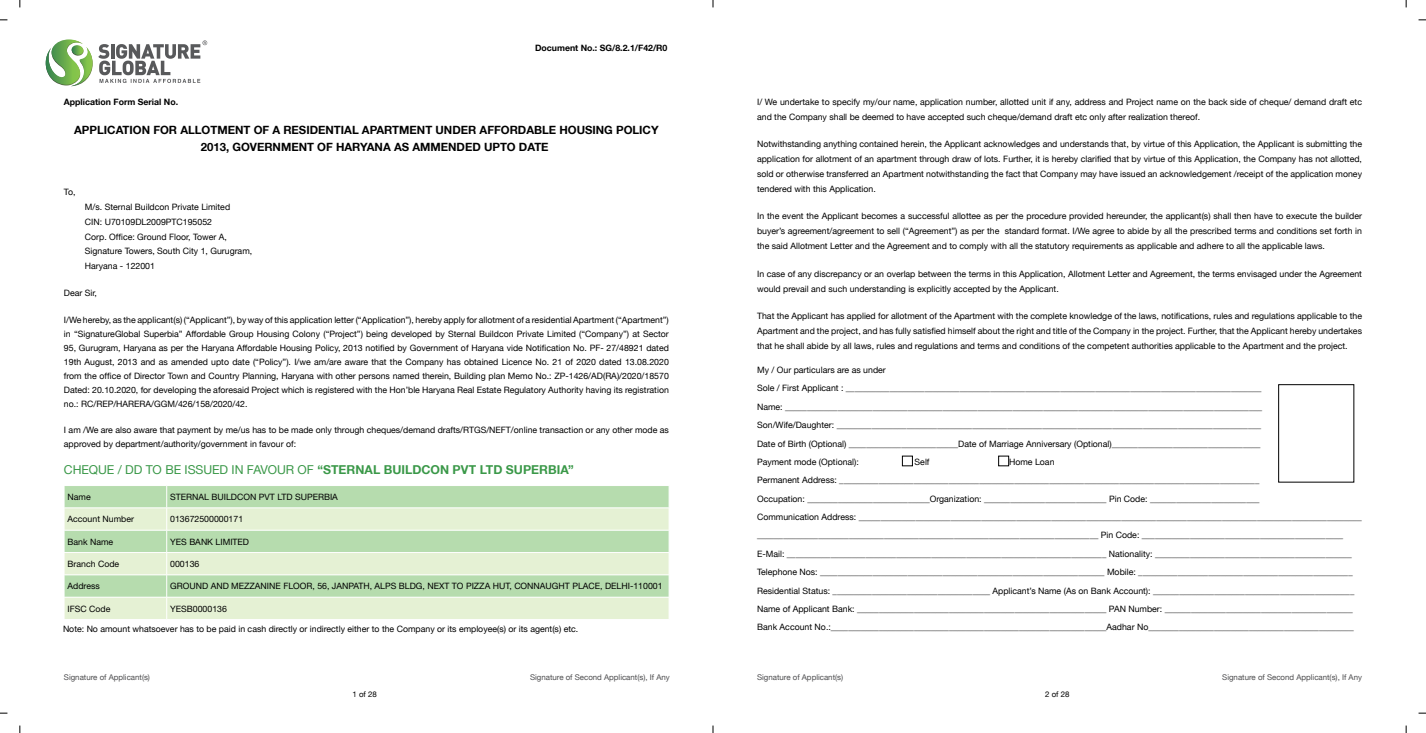
<style>
.page{position:relative;width:1426px;height:733px;background:#fff}
.page>*{position:absolute;margin:0;border:0;box-sizing:border-box;transform-origin:0 0}
.t1{font:700 12.25px "Helvetica Neue LT";color:#3a9848}
.t2{font:700 11.38px/16.6px "Helvetica Neue LT";color:#000}
.t3{font:8.75px/18.4px "Helvetica Neue LT";color:#000}
.t4{font:8.75px "Helvetica Neue";color:#000}
.t5{font:700 8.75px "Helvetica Neue LT";color:#000}
.t6{font:7.88px "Helvetica Neue LT";color:#4d4d4f}
.t7{font:7.88px "Helvetica Neue LT";color:#000}
.s1{font-weight:400}
</style>
<div class="page">
<svg style="left:46px;top:39px;width:161px;height:47px"></svg>
<div style="left:1278px;top:384px;width:76px;height:98px;border:1px solid #000"></div>
<div style="left:902px;top:456px;width:10px;height:10px;border:1px solid #000"></div>
<div style="left:998px;top:456px;width:11px;height:10px;border:1px solid #000"></div>
<div style="left:65px;top:486px;width:604px;height:21px;background:#b6dcae"></div>
<svg style="left:65px;top:508px;width:604px;height:111px;background:#d2e8c5"></svg>
<svg style="left:166px;top:486px;width:1px;height:133px"></svg>
<hr style="left:64px;top:507px;width:103px;height:1px;background:#fff">
<hr style="left:64px;top:530px;width:103px;height:1px;background:#fff">
<hr style="left:167px;top:530px;width:502px;height:1px;background:#fff">
<hr style="left:64px;top:552px;width:103px;height:1px;background:#fff">
<hr style="left:167px;top:552px;width:502px;height:1px;background:#fff">
<hr style="left:64px;top:574px;width:103px;height:1px;background:#fff">
<svg style="left:64px;top:486px;width:1px;height:133px"></svg>
<hr style="left:167px;top:574px;width:502px;height:1px;background:#fff">
<hr style="left:64px;top:597px;width:103px;height:1px;background:#fff">
<hr style="left:167px;top:597px;width:502px;height:1px;background:#fff">
<p class="t5" style="left:535px;top:42px;width:134px">Document No.: SG/8.2.1/F42/R0</p>
<p class="t5" style="left:64px;top:96px;width:116px">Application Form Serial No.</p>
<h2 class="t2" style="left:201px;top:121px;width:459px;text-indent:-127px">APPLICATION FOR ALLOTMENT OF A RESIDENTIAL APARTMENT UNDER AFFORDABLE HOUSING POLICY<br>2013, GOVERNMENT OF HARYANA AS AMMENDED UPTO DATE</h2>
<p class="t3" style="left:64px;top:182px;width:13px">To,</p>
<p class="t3" style="left:85px;top:199px;width:169px;line-height:14.9px">M/s. Sternal Buildcon Private Limited<br>CIN: U70109DL2009PTC195052<br>Corp. Office: Ground Floor, Tower A,<br>Signature Towers, South City 1, Gurugram,<br>Haryana - 122001</p>
<p class="t3" style="left:64px;top:283px;width:35px">Dear Sir,</p>
<p class="t3" style="left:64px;top:312px;width:606px;line-height:14px;text-align:justify">I/We hereby, as the applicant(s) (“Applicant”), by way of this application letter (“Application”), hereby apply for allotment of a residential Apartment (“Apartment”) in “SignatureGlobal Superbia” Affordable Group Housing Colony (“Project”) being developed by Sternal Buildcon Private Limited (“Company”) at Sector 95, Gurugram, Haryana as per the Haryana Affordable Housing Policy, 2013 notified by Government of Haryana vide Notification No. PF- 27/48921 dated 19th August, 2013 and as amended upto date (“Policy”). I/we am/are aware that the Company has obtained Licence No. 21 of 2020 dated 13.08.2020 from the office of Director Town and Country Planning, Haryana with other persons named therein, Building plan Memo No.: ZP-1426/AD(RA)/2020/18570<br>Dated: 20.10.2020, for developing the aforesaid Project which is registered with the Hon’ble Haryana Real Estate Regulatory Authority having its registration no.: RC/REP/HARERA/GGM/426/158/2020/42.</p>
<p class="t3" style="left:64px;top:423px;width:606px;line-height:14px">I am /We are also aware that payment by me/us has to be made only through cheques/demand drafts/RTGS/NEFT/online transaction or any other mode as approved by department/authority/government in favour of:</p>
<h1 class="t1" style="left:64px;top:462px;width:511px"><span class="s1">CHEQUE / DD TO BE ISSUED IN FAVOUR OF</span> “STERNAL BUILDCON PVT LTD SUPERBIA”</h1>
<p class="t4" style="left:68px;top:492px;width:25px">Name</p>
<p class="t4" style="left:170px;top:492px;width:169px">STERNAL BUILDCON PVT LTD SUPERBIA</p>
<p class="t4" style="left:68px;top:514px;width:68px">Account Number</p>
<p class="t4" style="left:170px;top:514px;width:74px">013672500000171</p>
<p class="t4" style="left:68px;top:536px;width:47px">Bank Name</p>
<p class="t4" style="left:170px;top:536px;width:80px">YES BANK LIMITED</p>
<p class="t4" style="left:68px;top:559px;width:53px">Branch Code</p>
<p class="t4" style="left:170px;top:559px;width:31px">000136</p>
<p class="t4" style="left:68px;top:581px;width:34px">Address</p>
<p class="t4" style="left:170px;top:581px;width:494px">GROUND AND MEZZANINE FLOOR, 56, JANPATH, ALPS BLDG, NEXT TO PIZZA HUT, CONNAUGHT PLACE, DELHI-110001</p>
<p class="t4" style="left:68px;top:603px;width:44px">IFSC Code</p>
<p class="t4" style="left:170px;top:603px;width:58px">YESB0000136</p>
<p class="t3" style="left:63px;top:620px;width:517px">Note: No amount whatsoever has to be paid in cash directly or indirectly either to the Company or its employee(s) or its agent(s) etc.</p>
<p class="t3" style="left:757px;top:94px;width:606px;line-height:14.9px">I/ We undertake to specify my/our name, application number, allotted unit if any, address and Project name on the back side of cheque/ demand draft etc and the Company shall be deemed to have accepted such cheque/demand draft etc only after realization thereof.</p>
<p class="t3" style="left:757px;top:137px;width:606px;line-height:14.9px;text-align:justify">Notwithstanding anything contained herein, the Applicant acknowledges and understands that, by virtue of this Application, the Applicant is submitting the application for allotment of an apartment through draw of lots. Further, it is hereby clarified that by virtue of this Application, the Company has not allotted, sold or otherwise transferred an Apartment notwithstanding the fact that Company may have issued an acknowledgement /receipt of the application money tendered with this Application.</p>
<p class="t3" style="left:757px;top:209px;width:606px;line-height:14.9px;text-align:justify">In the event the Applicant becomes a successful allottee as per the procedure provided hereunder, the applicant(s) shall then have to execute the builder buyer’s agreement/agreement to sell (“Agreement”) as per the standard format. I/We agree to abide by all the prescribed terms and conditions set forth in the said Allotment Letter and the Agreement and to comply with all the statutory requirements as applicable and adhere to all the applicable laws.</p>
<p class="t3" style="left:757px;top:266px;width:606px;line-height:14.9px">In case of any discrepancy or an overlap between the terms in this Application, Allotment Letter and Agreement, the terms envisaged under the Agreement would prevail and such understanding is explicitly accepted by the Applicant.</p>
<p class="t3" style="left:757px;top:308px;width:606px;line-height:14.9px;text-align:justify">That the Applicant has applied for allotment of the Apartment with the complete knowledge of the laws, notifications, rules and regulations applicable to the Apartment and the project, and has fully satisfied himself about the right and title of the Company in the project. Further, that the Applicant hereby undertakes that he shall abide by all laws, rules and regulations and terms and conditions of the competent authorities applicable to the Apartment and the project.</p>
<p class="t3" style="left:757px;top:360px;width:506px">My / Our particulars are as under<br>Sole / First Applicant : _______________________________________________________________________________________________ Name: _____________________________________________________________________________________________________________ Son/Wife/Daughter: _________________________________________________________________________________________________ Date of Birth (Optional) _________________________Date of Marriage Anniversary (Optional)__________________________________ Payment mode (Optional):</p>
<p class="t3" style="left:914px;top:452px;width:16px">Self</p>
<p class="t3" style="left:757px;top:452px;width:606px;text-indent:252px">Home Loan<br>Permanent Address: ________________________________________________________________________________________________<br>Occupation: ____________________________Organization: ____________________________ Pin Code: _________________________<br>Communication Address: ___________________________________________________________________________________________________________________ ______________________________________________________________________________ Pin Code: ______________________________________________ E-Mail: _________________________________________________________________________ Nationality: _____________________________________________ Telephone Nos: _________________________________________________________________ Mobile: _________________________________________________ Residential Status: ____________________________________ Applicant’s Name (As on Bank Account): ______________________________________________ Name of Applicant Bank: _________________________________________________________ PAN Number: ___________________________________________ Bank Account No.:_______________________________________________________________Aadhar No_______________________________________________</p>
<p class="t6" style="left:64px;top:672px;width:88px">Signature of Applicant(s)</p>
<p class="t6" style="left:530px;top:672px;width:141px">Signature of Second Applicant(s), If Any</p>
<p class="t7" style="left:352px;top:689px;width:26px">1 of 28</p>
<p class="t7" style="left:1045px;top:689px;width:26px">2 of 28</p>
<p class="t6" style="left:757px;top:672px;width:88px">Signature of Applicant(s)</p>
<p class="t6" style="left:1222px;top:672px;width:141px">Signature of Second Applicant(s), If Any</p>
</div>
